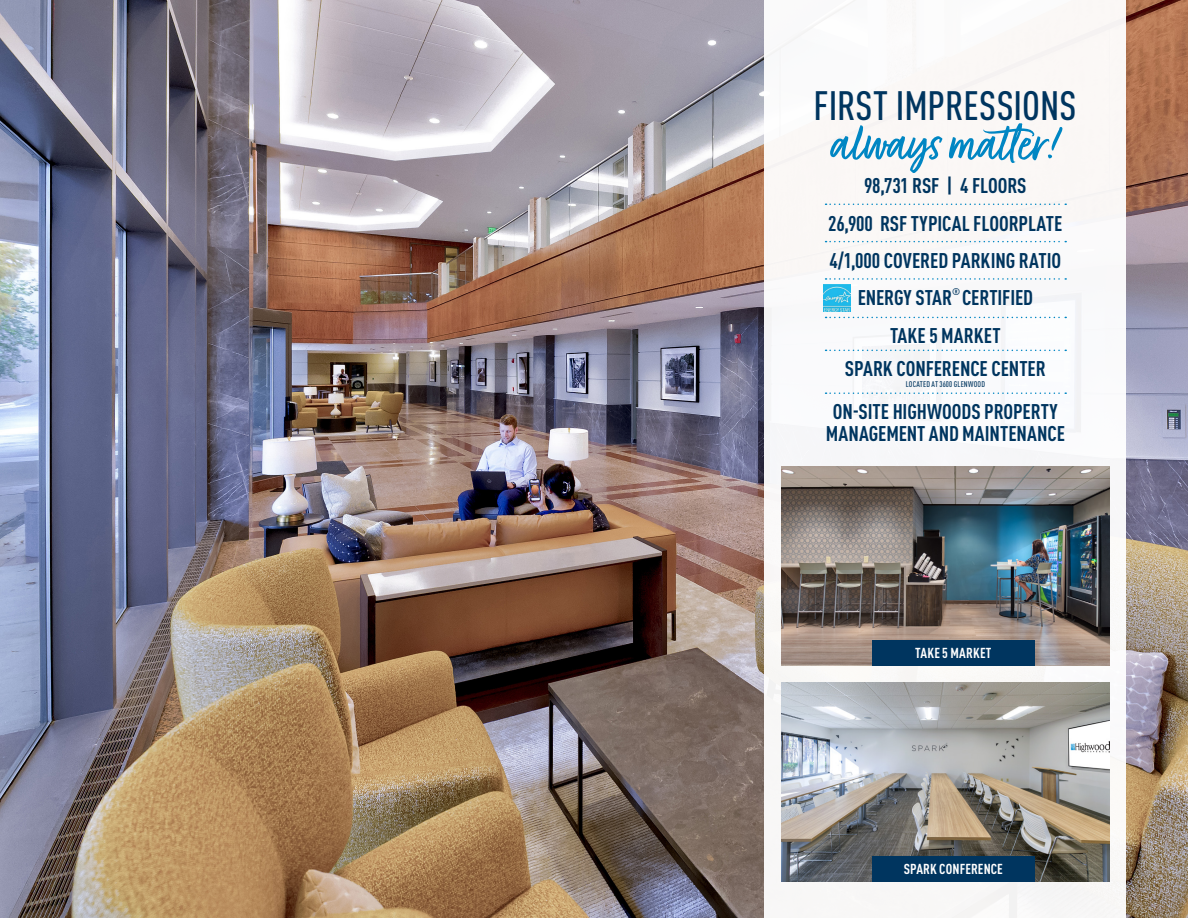
<style>
.page{position:relative;width:1188px;height:918px;background:#fff}
.page>*{position:absolute;margin:0;border:0;box-sizing:border-box;transform-origin:0 0}
.t1{font:64.5px "Fave Script Pro";letter-spacing:-.005em;color:#0086c3}
.t2{font:500 condensed 40.5px "DIN Pro";color:#00355f}
.t3{font:700 condensed 21px "DIN Pro";letter-spacing:-.005em;color:#00355f}
.t4{font:700 condensed 14.25px "DIN Pro";letter-spacing:.005em;color:#fff}
.t5{font:700 condensed 9.6px "DIN Pro";color:#00355f}
.t6{font:500 condensed 8.1px "DIN Pro";letter-spacing:.025em;color:#00355f}
</style>
<div class="page">
<img style="left:0;top:0;width:1188px;height:918px">
<div style="left:765px;top:0;width:361px;height:918px;background:#faf8f8"></div>
<svg style="left:826px;top:204px;width:240px;height:1px"></svg>
<svg style="left:826px;top:241px;width:240px;height:1px"></svg>
<svg style="left:826px;top:278px;width:240px;height:2px"></svg>
<svg style="left:826px;top:317px;width:240px;height:1px"></svg>
<svg style="left:826px;top:350px;width:240px;height:1px"></svg>
<svg style="left:826px;top:392px;width:240px;height:2px"></svg>
<img style="left:781px;top:683px;width:329px;height:199px">
<img style="left:781px;top:467px;width:329px;height:199px">
<div style="left:872px;top:640px;width:163px;height:26px;background:#00355f"></div>
<div style="left:872px;top:856px;width:163px;height:26px;background:#00355f"></div>
<img style="left:824px;top:284px;width:27px;height:28px">
<p class="t2" style="left:813px;top:77px;width:265px">FIRST IMPRESSIONS</p>
<p class="t1" style="left:832px;top:107px;width:228px">always matter!</p>
<p class="t3" style="left:864px;top:170px;width:164px">98,731 RSF | 4 FLOORS</p>
<p class="t3" style="left:828px;top:208px;width:236px">26,900 RSF TYPICAL FLOORPLATE</p>
<p class="t3" style="left:829px;top:245px;width:233px">4/1,000 COVERED PARKING RATIO</p>
<p class="t3" style="left:858px;top:282px;width:96px">ENERGY STAR</p>
<p class="t5" style="left:952px;top:285px;width:10px">®</p>
<p class="t3" style="left:962px;top:282px;width:73px">CERTIFIED</p>
<p class="t3" style="left:890px;top:320px;width:112px">TAKE 5 MARKET</p>
<p class="t3" style="left:845px;top:353px;width:202px">SPARK CONFERENCE CENTER</p>
<p class="t3" style="left:833px;top:396px;width:226px">ON-SITE HIGHWOODS PROPERTY</p>
<p class="t3" style="left:826px;top:418px;width:241px">MANAGEMENT AND MAINTENANCE</p>
<p class="t6" style="left:906px;top:379px;width:81px">LOCATED AT 3600 GLENWOOD</p>
<p class="t4" style="left:915px;top:643px;width:78px">TAKE 5 MARKET</p>
<p class="t4" style="left:904px;top:859px;width:101px">SPARK CONFERENCE</p>
</div>
